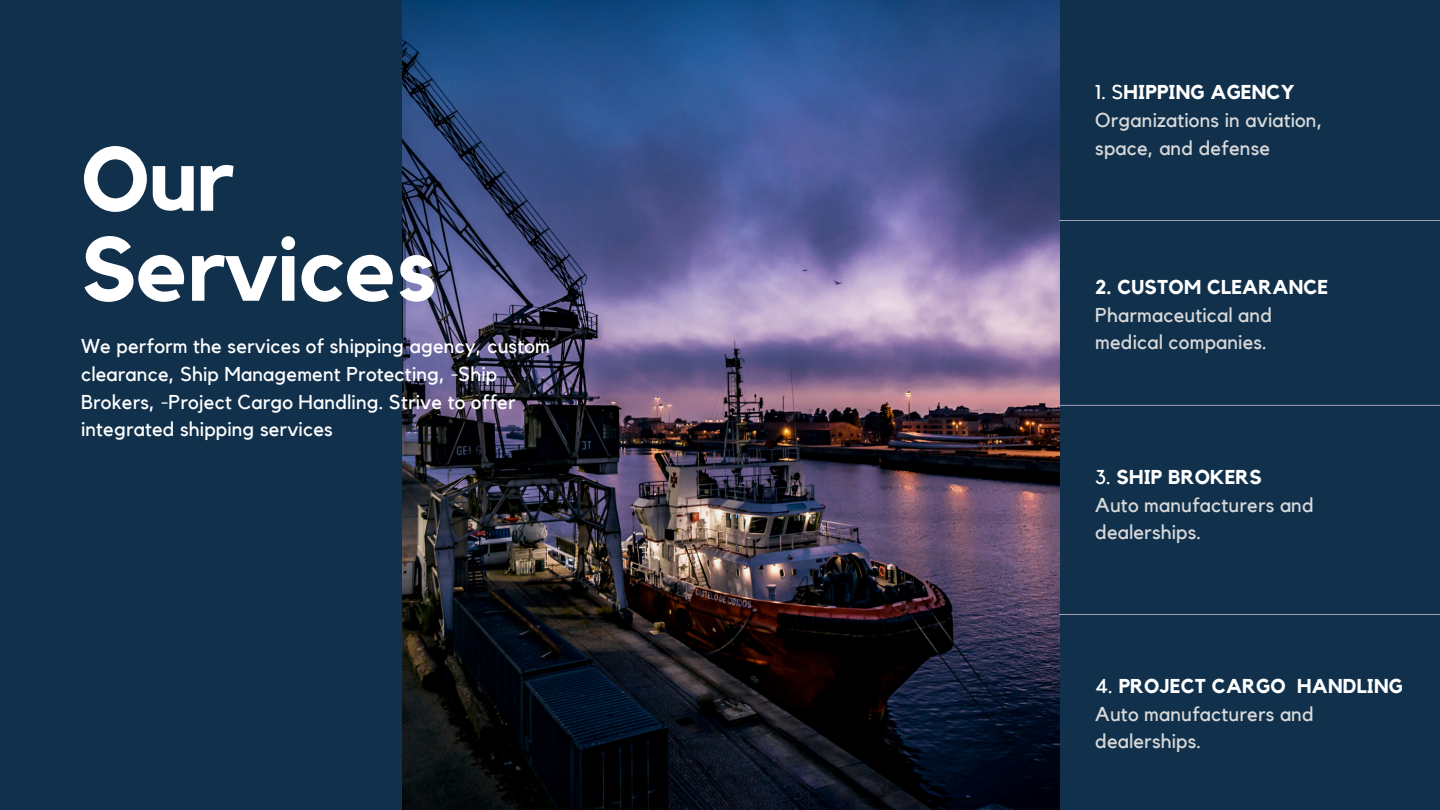
<style>
.page{position:relative;width:1440px;height:810px;background:#10304b}
.page>*{position:absolute;margin:0;border:0;box-sizing:border-box;transform-origin:0 0}
.t1{font:700 90px/90px "Kollektif";letter-spacing:-.01em;color:#fff}
.t2{font:20px/27.7px "Kollektif";letter-spacing:.01em;color:#d9d9d9}
.t3{font:20px/27.8px "Kollektif";letter-spacing:.01em;color:#fff}
.t4{font:700 20px "Kollektif";letter-spacing:.01em;color:#fff}
.s1{color:#fff}
.s2{font-weight:700;color:#fff}
</style>
<div class="page">
<img style="left:402px;top:0;width:657px;height:810px">
<hr style="left:1059px;top:220px;width:381px;height:1px;background:#a4a4b4">
<hr style="left:1059px;top:405px;width:381px;height:1px;background:#a4a4b4">
<hr style="left:1059px;top:614px;width:381px;height:1px;background:#a4a4b4">
<h1 class="t1" style="left:81px;top:138px;width:357px">Our<br>Services</h1>
<p class="t3" style="left:81px;top:333px;width:471px">We perform the services of shipping agency, custom clearance, Ship Management Protecting, -Ship Brokers, -Project Cargo Handling. Strive to offer integrated shipping services</p>
<p class="t2" style="left:1095px;top:79px;width:229px"><span class="s1">1. S</span><span class="s2">HIPPING AGENCY<br></span>Organizations in aviation, space, and defense</p>
<p class="t4" style="left:1095px;top:278px;width:235px">2. CUSTOM CLEARANCE</p>
<p class="t2" style="left:1095px;top:301px;width:178px">Pharmaceutical and medical companies.</p>
<p class="t2" style="left:1095px;top:464px;width:220px"><span class="s1">3.</span> <span class="s2">SHIP BROKERS<br></span>Auto manufacturers and dealerships.</p>
<p class="t2" style="left:1095px;top:673px;width:309px"><span class="s1">4.</span> <span class="s2">PROJECT CARGO HANDLING<br></span>Auto manufacturers and dealerships.</p>
</div>
